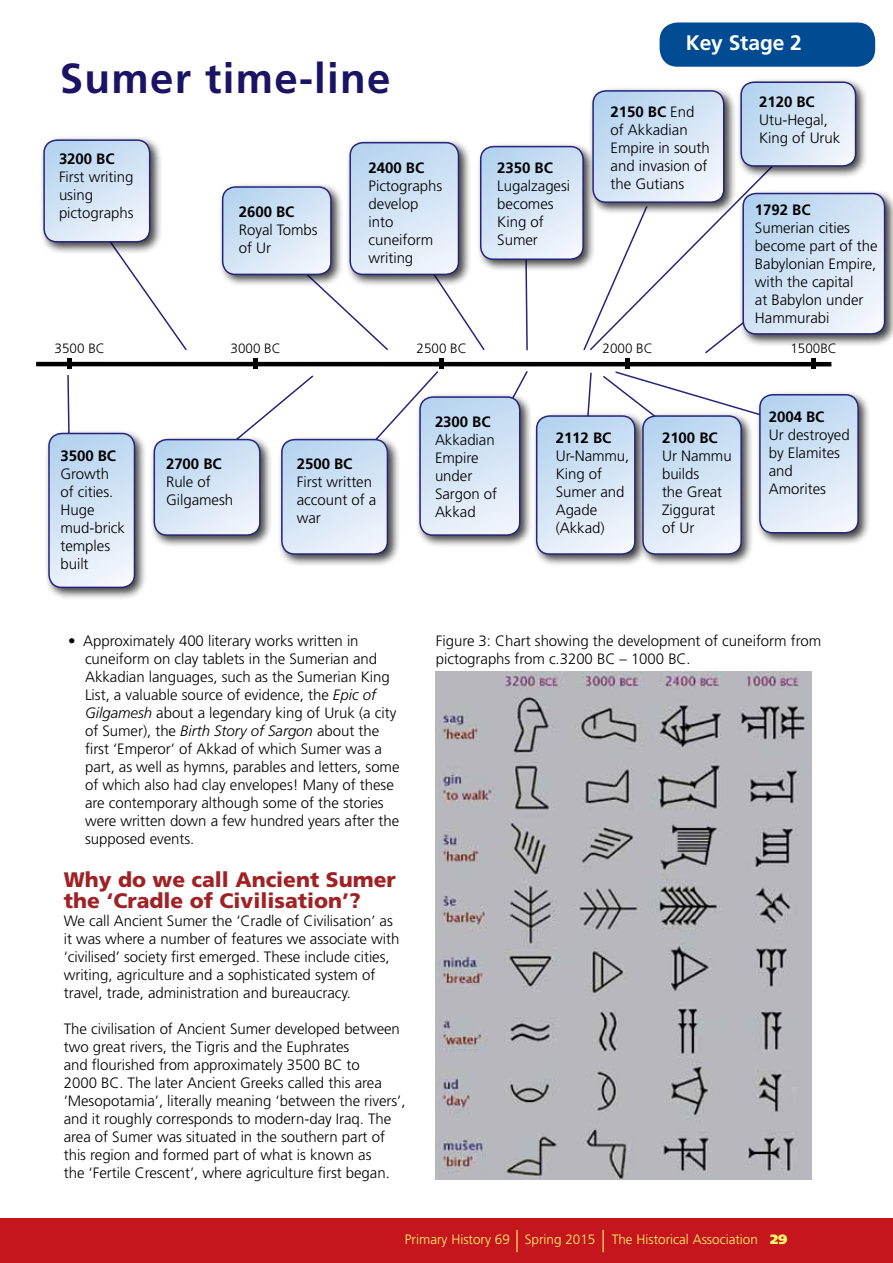
<style>
.page{position:relative;width:893px;height:1263px;background:#fff}
.page>*{position:absolute;margin:0;border:0;box-sizing:border-box;transform-origin:0 0}
.t1{font:700 42px "Frutiger LT Std";letter-spacing:.03em;color:#1b1464}
.t2{font:900 21px/21px "Frutiger LT Std";color:#a02225}
.t3{font:700 21px "Frutiger LT Std";letter-spacing:-.005em;color:#fff}
.t4{font:300 15px/18px "Frutiger LT Std";letter-spacing:-.005em;color:#000}
.t5{font:700 15px "Frutiger LT Std";letter-spacing:-.005em;color:#000}
.t6{font:300 13.5px "Frutiger LT Std";color:#fff56d}
.t7{font:300 13.5px "Frutiger LT Std";color:#000}
.s1{font-weight:700}
.s2{font-style:italic}
.s3{font-weight:900}
</style>
<div class="page">
<div style="left:0;top:1218px;width:893px;height:45px;background:#c4161c"></div>
<hr style="left:516px;top:1230px;width:2px;height:22px;background:#fff56d">
<svg style="left:603px;top:1230px;width:1px;height:22px"></svg>
<hr style="left:36px;top:362px;width:795px;height:4px;background:#000">
<hr style="left:67px;top:358px;width:4px;height:11px;background:#000">
<hr style="left:253px;top:358px;width:4px;height:11px;background:#000">
<hr style="left:439px;top:358px;width:4px;height:11px;background:#000">
<hr style="left:625px;top:358px;width:4px;height:11px;background:#000">
<hr style="left:811px;top:358px;width:4px;height:11px;background:#000">
<div style="left:532px;top:411px;width:116px;height:156px;background:#000;opacity:.75"></div>
<div style="left:44px;top:429px;width:103px;height:171px;background:#000;opacity:.75"></div>
<svg style="left:49px;top:375px;width:85px;height:212px"></svg>
<div style="left:48px;top:433px;width:87px;height:155px;border:2px solid #26247b;border-radius:13px"></div>
<div style="left:218px;top:182px;width:126px;height:106px;background:#000;opacity:.75"></div>
<div style="left:150px;top:435px;width:123px;height:113px;background:#000;opacity:.75"></div>
<div style="left:39px;top:135px;width:124px;height:120px;background:#000;opacity:.75"></div>
<svg style="left:44px;top:140px;width:143px;height:211px"></svg>
<div style="left:43px;top:139px;width:107px;height:104px;border:2px solid #26247b;border-radius:13px"></div>
<div style="left:736px;top:77px;width:133px;height:102px;background:#000;opacity:.75"></div>
<div style="left:277px;top:435px;width:124px;height:132px;background:#000;opacity:.75"></div>
<div style="left:415px;top:392px;width:118px;height:156px;background:#000;opacity:.75"></div>
<svg style="left:154px;top:371px;width:375px;height:183px"></svg>
<div style="left:419px;top:396px;width:101px;height:140px;border:2px solid #26247b;border-radius:13px"></div>
<div style="left:638px;top:411px;width:116px;height:156px;background:#000;opacity:.75"></div>
<div style="left:738px;top:189px;width:155px;height:158px;background:#000;opacity:.75"></div>
<svg style="left:223px;top:82px;width:662px;height:272px"></svg>
<div style="left:742px;top:193px;width:143px;height:142px;border:2px solid #26247b;border-radius:13px"></div>
<div style="left:755px;top:390px;width:116px;height:156px;background:#000;opacity:.75"></div>
<svg style="left:537px;top:371px;width:321px;height:183px"></svg>
<div style="left:759px;top:394px;width:100px;height:139px;border:2px solid #26247b;border-radius:13px"></div>
<div style="left:660px;top:22px;width:215px;height:45px;background:#004b92;border-radius:18px"></div>
<img style="left:436px;top:672px;width:375px;height:507px">
<h1 class="t1" style="left:60px;top:53px;width:332px">Sumer time-line</h1>
<p class="t5" style="left:59px;top:150px;width:57px">3200 BC</p>
<p class="t4" style="left:59px;top:168px;width:76px">First writing using pictographs</p>
<p class="t5" style="left:239px;top:203px;width:57px">2600 BC</p>
<p class="t4" style="left:239px;top:221px;width:80px">Royal Tombs of Ur</p>
<p class="t5" style="left:369px;top:159px;width:57px">2400 BC</p>
<p class="t4" style="left:369px;top:177px;width:75px">Pictographs develop into cuneiform writing</p>
<p class="t5" style="left:497px;top:159px;width:57px">2350 BC</p>
<p class="t4" style="left:497px;top:177px;width:74px">Lugalzagesi becomes<br>King of<br>Sumer</p>
<h2 class="t3" style="left:686px;top:31px;width:118px">Key Stage 2</h2>
<p class="t4" style="left:611px;top:103px;width:101px"><span class="s1">2150 BC</span> End of Akkadian<br>Empire in south and invasion of the Gutians</p>
<p class="t5" style="left:759px;top:93px;width:57px">2120 BC</p>
<p class="t4" style="left:759px;top:111px;width:83px">Utu-Hegal,<br>King of Uruk</p>
<p class="t5" style="left:755px;top:201px;width:57px">1792 BC</p>
<p class="t4" style="left:755px;top:219px;width:124px">Sumerian cities become part of the<br>Babylonian Empire, with the capital<br>at Babylon under<br>Hammurabi</p>
<p class="t7" style="left:55px;top:341px;width:52px">3500 BC</p>
<p class="t7" style="left:230px;top:341px;width:52px">3000 BC</p>
<p class="t7" style="left:416px;top:341px;width:52px">2500 BC</p>
<p class="t7" style="left:602px;top:341px;width:52px">2000 BC</p>
<p class="t7" style="left:790px;top:341px;width:48px">1500BC</p>
<p class="t5" style="left:60px;top:447px;width:57px">3500 BC</p>
<p class="t4" style="left:60px;top:465px;width:66px">Growth of cities.<br>Huge mud-brick temples built</p>
<p class="t5" style="left:166px;top:455px;width:57px">2700 BC</p>
<p class="t4" style="left:166px;top:473px;width:69px">Rule of<br>Gilgamesh</p>
<p class="t5" style="left:297px;top:455px;width:57px">2500 BC</p>
<p class="t4" style="left:297px;top:473px;width:81px">First written account of a war</p>
<p class="t4" style="left:85px;top:632px;width:316px;text-indent:-17px">• Approximately 400 literary works written in cuneiform on clay tablets in the Sumerian and Akkadian languages, such as the Sumerian King List, a valuable source of evidence, the <span class="s2">Epic of Gilgamesh</span> about a legendary king of Uruk (a city of Sumer), the <span class="s2">Birth Story of Sargon</span> about the first ‘Emperor’ of Akkad of which Sumer was a part, as well as hymns, parables and letters, some of which also had clay envelopes! Many of these are contemporary although some of the stories were written down a few hundred years after the supposed events.</p>
<h2 class="t2" style="left:64px;top:869px;width:334px">Why do we call Ancient Sumer the ‘Cradle of Civilisation’?</h2>
<p class="t4" style="left:64px;top:912px;width:337px">We call Ancient Sumer the ‘Cradle of Civilisation’ as it was where a number of features we associate with ‘civilised’ society first emerged. These include cities, writing, agriculture and a sophisticated system of travel, trade, administration and bureaucracy.</p>
<p class="t4" style="left:64px;top:1020px;width:343px">The civilisation of Ancient Sumer developed between two great rivers, the Tigris and the Euphrates<br>and flourished from approximately 3500 BC to<br>2000 BC. The later Ancient Greeks called this area ‘Mesopotamia’, literally meaning ‘between the rivers’, and it roughly corresponds to modern-day Iraq. The area of Sumer was situated in the southern part of this region and formed part of what is known as<br>the ‘Fertile Crescent’, where agriculture first began.</p>
<p class="t5" style="left:435px;top:413px;width:57px">2300 BC</p>
<p class="t4" style="left:435px;top:431px;width:64px">Akkadian<br>Empire under<br>Sargon of<br>Akkad</p>
<p class="t5" style="left:556px;top:429px;width:57px">2112 BC</p>
<p class="t4" style="left:556px;top:447px;width:75px">Ur-Nammu,<br>King of<br>Sumer and<br>Agade (Akkad)</p>
<p class="t5" style="left:662px;top:429px;width:57px">2100 BC</p>
<p class="t4" style="left:662px;top:447px;width:71px">Ur Nammu builds<br>the Great<br>Ziggurat of Ur</p>
<p class="t5" style="left:769px;top:408px;width:57px">2004 BC</p>
<p class="t4" style="left:769px;top:426px;width:82px">Ur destroyed by Elamites and<br>Amorites</p>
<p class="t4" style="left:436px;top:632px;width:387px">Figure 3: Chart showing the development of cuneiform from pictographs from c.3200 BC – 1000 BC.</p>
<p class="t6" style="left:405px;top:1232px;width:384px">Primary History 69 Spring 2015 The Historical Association <span class="s3">29</span></p>
</div>
